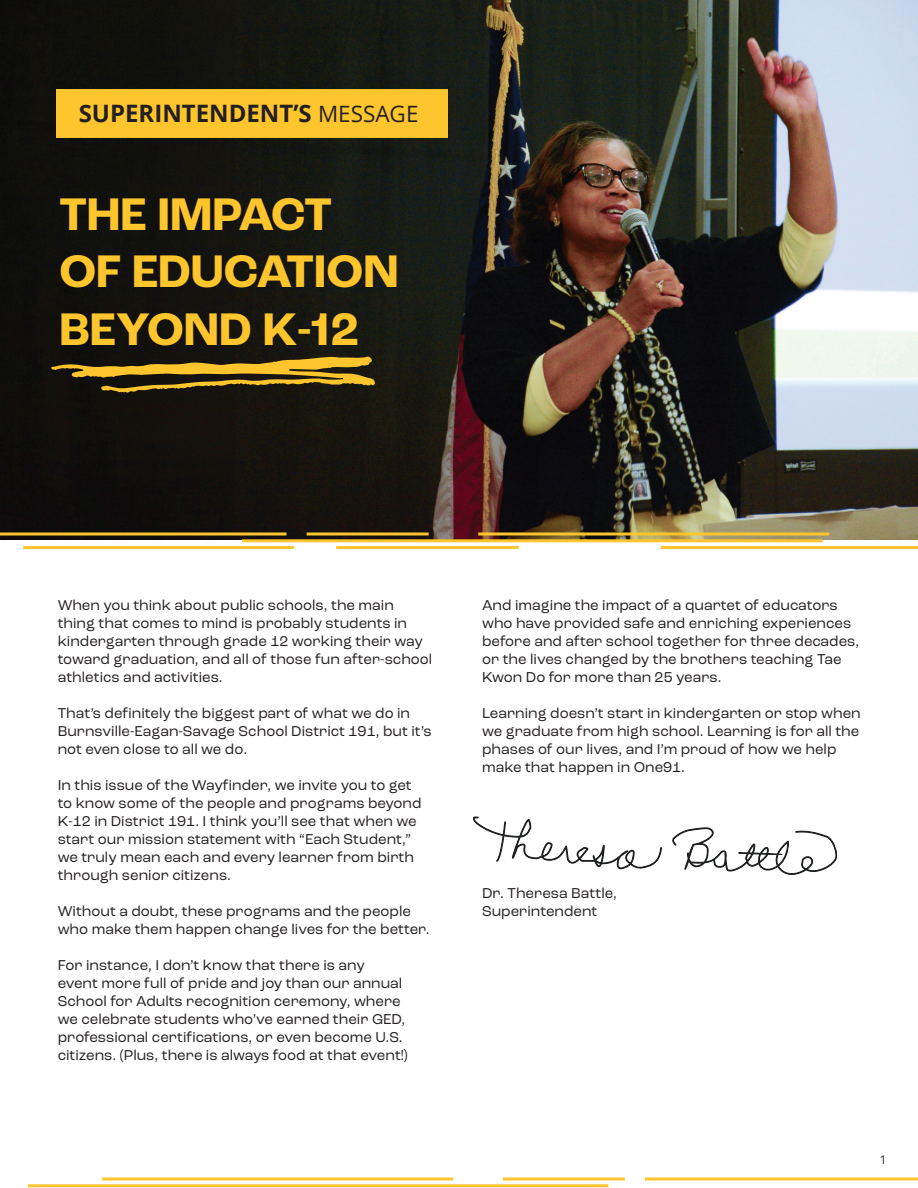
<style>
.page{position:relative;width:918px;height:1188px;background:#fff}
.page>*{position:absolute;margin:0;border:0;box-sizing:border-box;transform-origin:0 0}
.Headline_Roc{font:700 48px/57.6px "Roc Grotesk";color:#ffc52d}
.Headline_Open_Sans{font:700 24px "Open Sans";color:#231f20}
.t1{font:15px/18px "Roc Grotesk";color:#231f20}
.t2{font:12px "Open Sans";color:#231f20}
.s1{font-weight:400;font-size:22.5px}
</style>
<div class="page">
<img style="left:0;top:0;width:918px;height:540px">
<hr style="left:645px;top:1178px;width:273px;height:2px;background:#ffc52d">
<hr style="left:28px;top:1184px;width:580px;height:3px;background:#ffc52d">
<hr style="left:102px;top:1178px;width:351px;height:2px;background:#ffc52d">
<hr style="left:503px;top:1178px;width:122px;height:2px;background:#ffc52d">
<svg style="left:672px;top:827px;width:165px;height:47px"></svg>
<svg style="left:473px;top:817px;width:189px;height:53px"></svg>
<div style="left:57px;top:89px;width:391px;height:49px;background:#ffc52d"></div>
<svg style="left:51px;top:356px;width:324px;height:38px"></svg>
<svg style="left:0;top:532px;width:287px;height:4px"></svg>
<hr style="left:242px;top:539px;width:581px;height:3px;background:#ffc52d">
<hr style="left:661px;top:546px;width:257px;height:3px;background:#ffc52d">
<hr style="left:23px;top:546px;width:271px;height:3px;background:#ffc52d">
<hr style="left:336px;top:546px;width:183px;height:3px;background:#ffc52d">
<svg style="left:478px;top:532px;width:351px;height:4px"></svg>
<svg style="left:307px;top:532px;width:122px;height:4px"></svg>
<p class="Headline_Open_Sans" style="left:79px;top:97px;width:341px">SUPERINTENDENT’S <span class="s1">MESSAGE</span></p>
<p class="Headline_Roc" style="left:59px;top:186px;width:341px">THE IMPACT<br>OF EDUCATION<br>BEYOND K-12</p>
<p class="t1" style="left:58px;top:596px;width:376px">When you think about public schools, the main thing that comes to mind is probably students in kindergarten through grade 12 working their way toward graduation, and all of those fun after-school athletics and activities.</p>
<p class="t1" style="left:58px;top:704px;width:375px">That’s definitely the biggest part of what we do in<br>Burnsville-Eagan-Savage School District 191, but it’s not even close to all we do.</p>
<p class="t1" style="left:58px;top:776px;width:365px">In this issue of the Wayfinder, we invite you to get to know some of the people and programs beyond K-12 in District 191. I think you’ll see that when we start our mission statement with “Each Student,” we truly mean each and every learner from birth through senior citizens.</p>
<p class="t1" style="left:58px;top:902px;width:374px">Without a doubt, these programs and the people who make them happen change lives for the better.</p>
<p class="t1" style="left:58px;top:956px;width:352px">For instance, I don’t know that there is any event more full of pride and joy than our annual School for Adults recognition ceremony, where we celebrate students who’ve earned their GED, professional certifications, or even become U.S. citizens. (Plus, there is always food at that event!)</p>
<p class="t1" style="left:482px;top:596px;width:379px">And imagine the impact of a quartet of educators who have provided safe and enriching experiences before and after school together for three decades, or the lives changed by the brothers teaching Tae Kwon Do for more than 25 years.</p>
<p class="t1" style="left:482px;top:704px;width:380px">Learning doesn’t start in kindergarten or stop when we graduate from high school. Learning is for all the phases of our lives, and I’m proud of how we help make that happen in One91.</p>
<p class="t1" style="left:482px;top:884px;width:137px">Dr. Theresa Battle,</p>
<p class="t1" style="left:482px;top:902px;width:117px">Superintendent</p>
<p class="t2" style="left:880px;top:1151px;width:8px">1</p>
</div>
